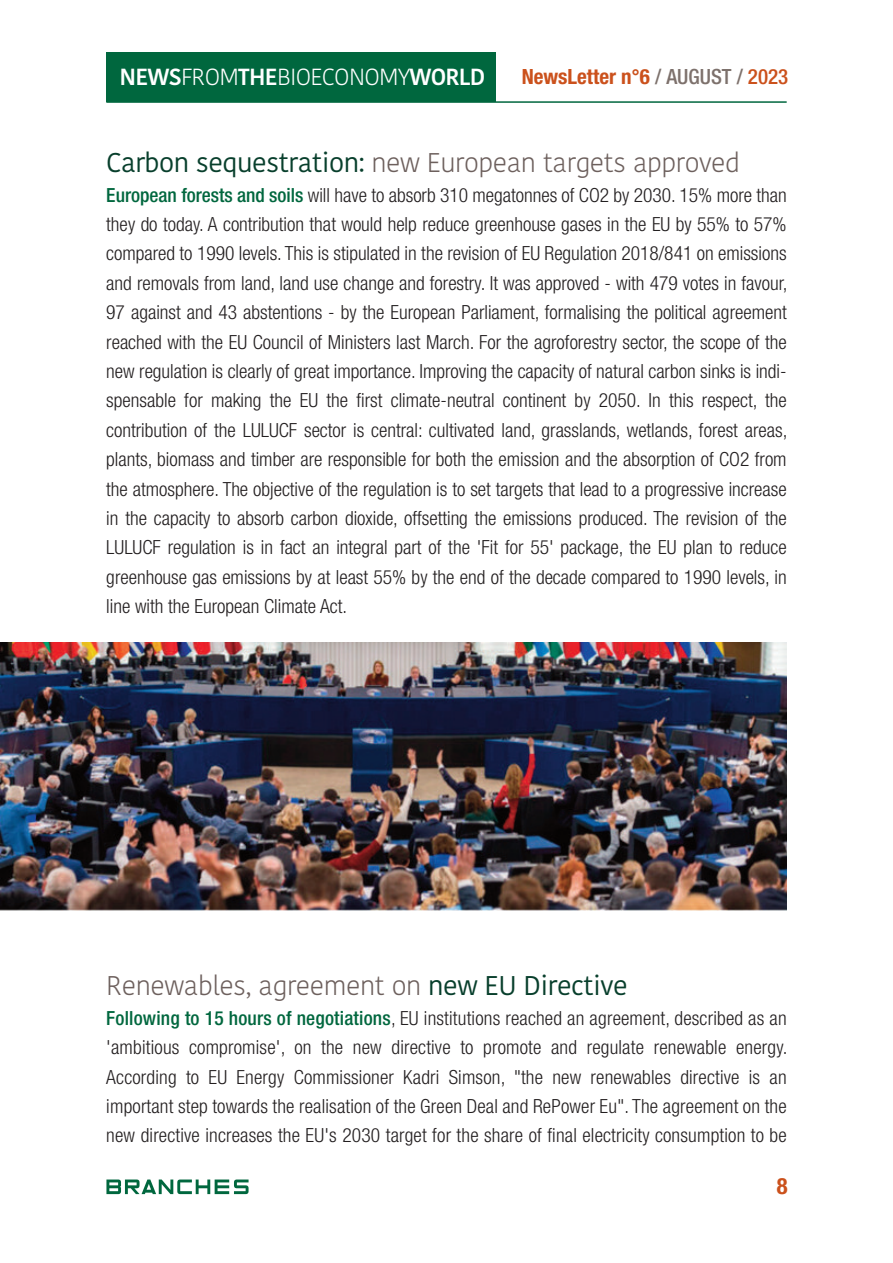
<style>
.page{position:relative;width:893px;height:1263px;background:#fff}
.page>*{position:absolute;margin:0;border:0;box-sizing:border-box;transform-origin:0 0}
.t1{font:300 27px "Kohinoor Bangla";letter-spacing:-.02em;color:#6d605d}
.t2{font:300 23.25px "Kohinoor Bangla";letter-spacing:-.03em;color:#fff}
.t3{font:700 condensed 22.5px "Helvetica Neue";color:#cb511c}
.t4{font:700 condensed 21px "Helvetica Neue";color:#cb511c}
.t5{font:300 condensed 19.5px/29.4px "Helvetica Neue";letter-spacing:.005em;color:#231f20;text-align:justify}
.s1{font-weight:600}
.s2{font-weight:500;color:#7d716c}
.s3{font-weight:500}
.s4{font-weight:400;color:#083f2c}
.s5{font-weight:500;color:#00673e}
</style>
<div class="page">
<svg style="left:106px;top:1179px;width:143px;height:15px"></svg>
<hr style="left:106px;top:101px;width:681px;height:2px;background:#00673e">
<div style="left:106px;top:53px;width:390px;height:49px;background:#00673e"></div>
<img style="left:1px;top:642px;width:786px;height:268px">
<p class="t2" style="left:119px;top:64px;width:367px"><span class="s1">NEWS</span>FROM<span class="s1">THE</span>BIOECONOMY<span class="s1">WORLD</span></p>
<p class="t4" style="left:522px;top:69px;width:268px">NewsLetter n°6 <span class="s2">/ AUGUST /</span> <span class="s3">2023</span></p>
<h1 class="t1" style="left:106px;top:147px;width:635px"><span class="s4">Carbon sequestration:</span> new European targets approved</h1>
<p class="t5" style="left:106px;top:182px;width:683px"><span class="s5">European forests and soils</span> will have to absorb 310 megatonnes of CO2 by 2030. 15% more than they do today. A contribution that would help reduce greenhouse gases in the EU by 55% to 57% compared to 1990 levels. This is stipulated in the revision of EU Regulation 2018/841 on emissions and removals from land, land use change and forestry. It was approved - with 479 votes in favour, 97 against and 43 abstentions - by the European Parliament, formalising the political agreement reached with the EU Council of Ministers last March. For the agroforestry sector, the scope of the new regulation is clearly of great importance. Improving the capacity of natural carbon sinks is indi&shy;spensable for making the EU the first climate-neutral continent by 2050. In this respect, the contribution of the LULUCF sector is central: cultivated land, grasslands, wetlands, forest areas, plants, biomass and timber are responsible for both the emission and the absorption of CO2 from the atmosphere. The objective of the regulation is to set targets that lead to a progressive increase in the capacity to absorb carbon dioxide, offsetting the emissions produced. The revision of the LULUCF regulation is in fact an integral part of the 'Fit for 55' package, the EU plan to reduce greenhouse gas emissions by at least 55% by the end of the decade compared to 1990 levels, in line with the European Climate Act.</p>
<h1 class="t1" style="left:106px;top:970px;width:523px">Renewables, agreement on <span class="s4">new EU Directive</span></h1>
<p class="t5" style="left:106px;top:1005px;width:683px"><span class="s5">Following to 15 hours of negotiations</span>, EU institutions reached an agreement, described as an 'ambitious compromise', on the new directive to promote and regulate renewable energy.<br>According to EU Energy Commissioner Kadri Simson, "the new renewables directive is an important step towards the realisation of the Green Deal and RePower Eu". The agreement on the new directive increases the EU's 2030 target for the share of final electricity consumption to be</p>
<p class="t3" style="left:777px;top:1178px;width:12px">8</p>
</div>
